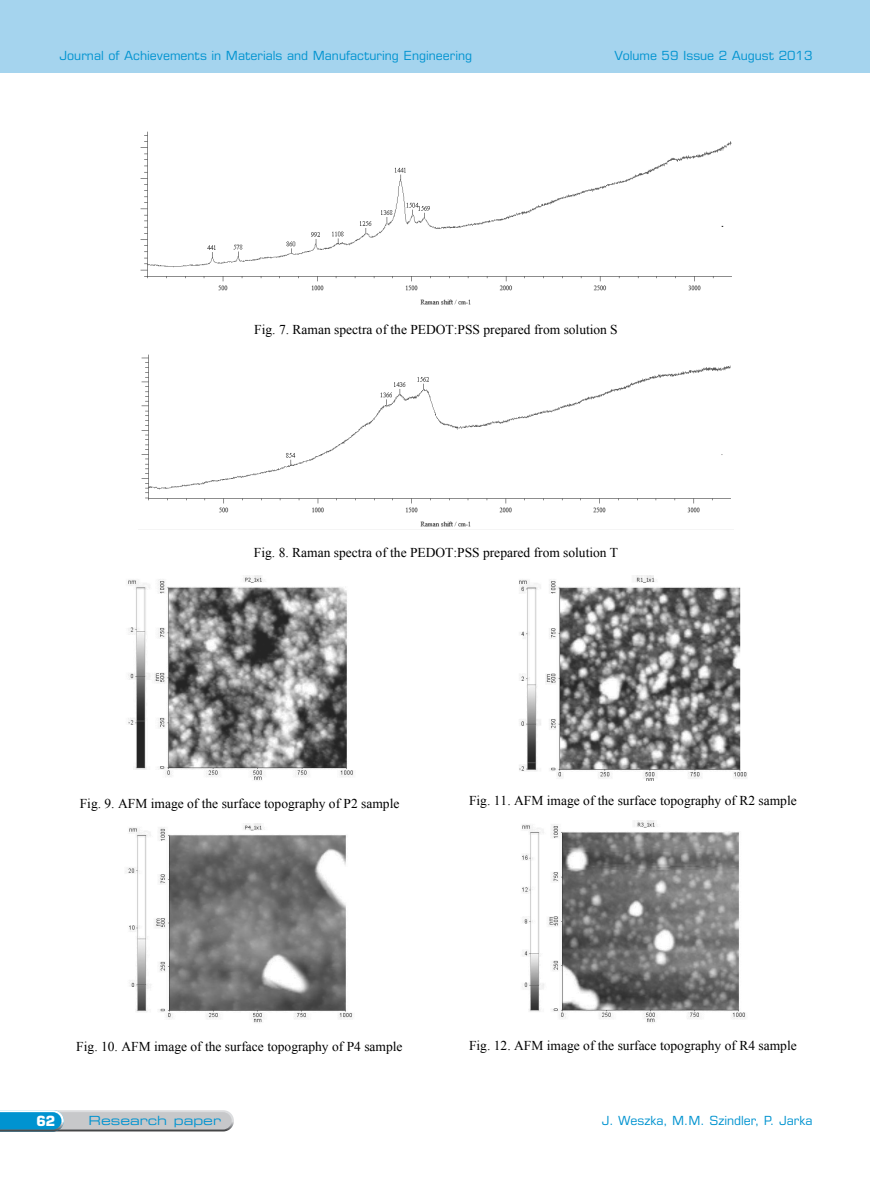
<style>
.page{position:relative;width:872px;height:1191px;background:#fff}
.page>*{position:absolute;margin:0;border:0;box-sizing:border-box;transform-origin:0 0}
.t1{font:700 14.1px "Eurostile LT Pro";color:#fff}
.t2{font:13.5px "Times New Roman";color:#000}
.t3{font:12.6px "Eurostile LT Pro";color:#0093d0}
.t4{font:12.6px "Eurostile LT Pro Ex 2";color:#0093d0}
</style>
<div class="page">
<svg style="left:0;top:1110px;width:234px;height:21px;background:#97b7c6"></svg>
<div style="left:0;top:0;width:870px;height:72px;background:#a5d4ee"></div>
<img style="left:140px;top:131px;width:592px;height:174px">
<img style="left:141px;top:354px;width:590px;height:173px">
<img style="left:128px;top:576px;width:225px;height:205px">
<img style="left:125px;top:823px;width:228px;height:200px">
<img style="left:519px;top:576px;width:228px;height:204px">
<img style="left:522px;top:820px;width:224px;height:203px">
<p class="t3" style="left:60px;top:48px;width:414px">Journal of Achievements in Materials and Manufacturing Engineering</p>
<p class="t3" style="left:614px;top:48px;width:199px">Volume 59 Issue 2 August 2013</p>
<p class="t2" style="left:254px;top:320px;width:365px">Fig. 7. Raman spectra of the PEDOT:PSS prepared from solution S</p>
<p class="t2" style="left:254px;top:543px;width:366px">Fig. 8. Raman spectra of the PEDOT:PSS prepared from solution T</p>
<p class="t2" style="left:80px;top:794px;width:321px">Fig. 9. AFM image of the surface topography of P2 sample</p>
<p class="t2" style="left:469px;top:791px;width:329px">Fig. 11. AFM image of the surface topography of R2 sample</p>
<p class="t2" style="left:76px;top:1037px;width:328px">Fig. 10. AFM image of the surface topography of P4 sample</p>
<p class="t1" style="left:36px;top:1112px;width:20px">62</p>
<p class="t4" style="left:88px;top:1112px;width:134px">Research paper</p>
<p class="t2" style="left:469px;top:1036px;width:329px">Fig. 12. AFM image of the surface topography of R4 sample</p>
<p class="t3" style="left:602px;top:1113px;width:212px">J. Weszka, M.M. Szindler, P. Jarka</p>
</div>
